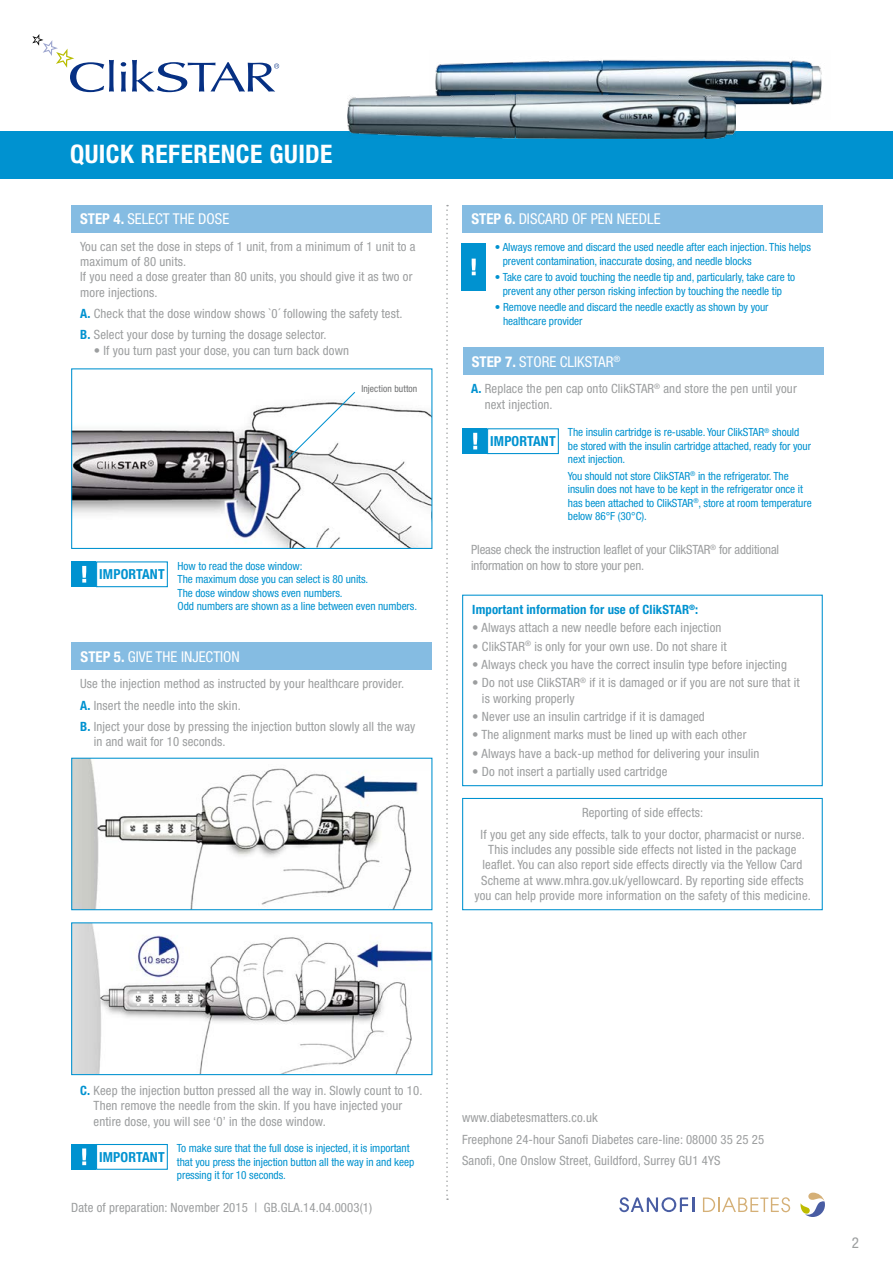
<style>
.page{position:relative;width:893px;height:1263px;background:#fff}
.page>*{position:absolute;margin:0;border:0;box-sizing:border-box;transform-origin:0 0}
.t1{font:700 condensed 25.5px "Helvetica Neue LT Std";letter-spacing:.02em;color:#fff}
.t2{font:condensed 15px "Helvetica Neue LT Std";color:#9c9e9f}
.t3{font:condensed 14.85px "Helvetica Neue LT Std";color:#fff}
.t4{font:700 condensed 13.8px "Helvetica Neue LT Std";letter-spacing:.01em;color:#0092d0}
.t5{font:condensed 12.75px/15.3px "Helvetica Neue LT Std";letter-spacing:.01em;color:#9c9e9f}
.t6{font:condensed 12.75px/15.3px "Helvetica Neue LT Std";letter-spacing:-.01em;color:#9c9e9f}
.t7{font:700 condensed 12.75px "Helvetica Neue LT Std";letter-spacing:.01em;color:#0092d0}
.t8{font:condensed 11.25px/13.5px "Helvetica Neue LT Std";letter-spacing:-.005em;color:#0092d0}
.t9{font:condensed 9.6px "Helvetica Neue LT Std";letter-spacing:.01em;color:#707172}
.s1{font-weight:700}
.s2{font-weight:700;color:#0092d0}
</style>
<div class="page">
<div style="left:71px;top:205px;width:361px;height:27px;background:#85bce2"></div>
<div style="left:72px;top:643px;width:360px;height:27px;background:#85bce2"></div>
<div style="left:462px;top:205px;width:361px;height:27px;background:#85bce2"></div>
<div style="left:463px;top:348px;width:360px;height:27px;background:#85bce2"></div>
<img style="left:73px;top:404px;width:357px;height:143px">
<div style="left:71px;top:368px;width:361px;height:181px;border:1px solid #0092d0"></div>
<img style="left:73px;top:760px;width:345px;height:148px">
<div style="left:71px;top:758px;width:361px;height:152px;border:1px solid #0092d0"></div>
<img style="left:73px;top:924px;width:357px;height:149px">
<div style="left:71px;top:922px;width:361px;height:153px;border:1px solid #0092d0"></div>
<svg style="left:288px;top:392px;width:68px;height:67px"></svg>
<div style="left:462px;top:595px;width:361px;height:191px;border:1px solid #0092d0"></div>
<div style="left:462px;top:798px;width:361px;height:112px;border:1px solid #0092d0"></div>
<svg style="left:619px;top:1197px;width:75px;height:15px"></svg>
<svg style="left:800px;top:1192px;width:25px;height:25px"></svg>
<svg style="left:703px;top:1197px;width:87px;height:15px"></svg>
<div style="left:0;top:131px;width:893px;height:47px;background:#0092d0"></div>
<svg style="left:32px;top:34px;width:82px;height:58px"></svg>
<svg style="left:121px;top:62px;width:5px;height:30px"></svg>
<svg style="left:132px;top:60px;width:147px;height:32px"></svg>
<img style="left:435px;top:60px;width:387px;height:59px">
<img style="left:347px;top:94px;width:388px;height:44px">
<div style="left:96px;top:561px;width:72px;height:26px;border:1px solid #0092d0"></div>
<div style="left:487px;top:428px;width:72px;height:26px;border:1px solid #0092d0"></div>
<div style="left:71px;top:561px;width:25px;height:26px;background:#0092d0"></div>
<div style="left:462px;top:428px;width:25px;height:26px;background:#0092d0"></div>
<svg style="left:82px;top:566px;width:4px;height:17px"></svg>
<svg style="left:473px;top:433px;width:4px;height:16px"></svg>
<svg style="left:446px;top:205px;width:2px;height:995px"></svg>
<div style="left:96px;top:1144px;width:72px;height:26px;border:1px solid #0092d0"></div>
<div style="left:71px;top:1144px;width:25px;height:26px;background:#0092d0"></div>
<svg style="left:82px;top:1148px;width:4px;height:17px"></svg>
<div style="left:461px;top:243px;width:25px;height:48px;background:#0092d0"></div>
<svg style="left:472px;top:259px;width:4px;height:16px"></svg>
<h1 class="t1" style="left:70px;top:139px;width:264px">QUICK REFERENCE GUIDE</h1>
<p class="t3" style="left:80px;top:210px;width:151px"><span class="s1">STEP 4.</span> SELECT THE DOSE</p>
<p class="t5" style="left:80px;top:238px;width:337px">You can set the dose in steps of 1 unit, from a minimum of 1 unit to a maximum of 80 units.<br>If you need a dose greater than 80 units, you should give it as two or more injections.</p>
<p class="t5" style="left:80px;top:303px;width:324px;line-height:21.3px"><span class="s2">A.</span> Check that the dose window shows `0´ following the safety test.<br><span class="s2">B.</span> Select your dose by turning the dosage selector.</p>
<p class="t5" style="left:94px;top:342px;width:257px"><span class="s1">•</span> If you turn past your dose, you can turn back down</p>
<p class="t9" style="left:361px;top:383px;width:58px">Injection button</p>
<p class="t4" style="left:99px;top:566px;width:67px">IMPORTANT</p>
<p class="t8" style="left:178px;top:559px;width:241px">How to read the dose window:<br>The maximum dose you can select is 80 units.<br>The dose window shows even numbers.<br>Odd numbers are shown as a line between even numbers.</p>
<p class="t3" style="left:81px;top:648px;width:161px"><span class="s1">STEP 5.</span> GIVE THE INJECTION</p>
<p class="t5" style="left:80px;top:673px;width:337px;line-height:21.3px">Use the injection method as instructed by your healthcare provider.<br><span class="s2">A.</span> Insert the needle into the skin.<br><span class="s2">B.</span> Inject your dose by pressing the injection button slowly all the way</p>
<p class="t5" style="left:94px;top:734px;width:133px">in and wait for 10 seconds.</p>
<p class="t3" style="left:472px;top:210px;width:191px"><span class="s1">STEP 6.</span> DISCARD OF PEN NEEDLE</p>
<p class="t8" style="left:503px;top:241px;width:310px;text-indent:-8px">• Always remove and discard the used needle after each injection. This helps prevent contamination, inaccurate dosing, and needle blocks</p>
<p class="t8" style="left:495px;top:271px;width:302px;text-align:center">• Take care to avoid touching the needle tip and, particularly, take care to prevent any other person risking infection by touching the needle tip</p>
<p class="t8" style="left:503px;top:301px;width:267px;text-indent:-8px">• Remove needle and discard the needle exactly as shown by your healthcare provider</p>
<p class="t3" style="left:472px;top:353px;width:150px"><span class="s1">STEP 7.</span> STORE CLIKSTAR<sup>®</sup></p>
<p class="t5" style="left:485px;top:381px;width:313px;text-indent:-14px"><span class="s2">A.</span> Replace the pen cap onto ClikSTAR<sup>®</sup> and store the pen until your next injection.</p>
<p class="t4" style="left:490px;top:433px;width:67px">IMPORTANT</p>
<p class="t8" style="left:568px;top:425px;width:245px">The insulin cartridge is re-usable. Your ClikSTAR<sup>®</sup> should be stored with the insulin cartridge attached, ready for your next injection.</p>
<p class="t8" style="left:568px;top:469px;width:245px">You should not store ClikSTAR<sup>®</sup> in the refrigerator. The insulin does not have to be kept in the refrigerator once it has been attached to ClikSTAR<sup>®</sup>, store at room temperature below 86°F (30°C).</p>
<p class="t6" style="left:471px;top:542px;width:310px">Please check the instruction leaflet of your ClikSTAR<sup>®</sup> for additional information on how to store your pen.</p>
<p class="t7" style="left:472px;top:602px;width:228px">Important information for use of ClikSTAR<sup>®</sup>:</p>
<p class="t5" style="left:472px;top:620px;width:251px">• Always attach a new needle before each injection</p>
<p class="t5" style="left:472px;top:638px;width:256px">• ClikSTAR<sup>®</sup> is only for your own use. Do not share it</p>
<p class="t5" style="left:472px;top:657px;width:316px">• Always check you have the correct insulin type before injecting</p>
<p class="t5" style="left:482px;top:675px;width:319px;text-indent:-10px">• Do not use ClikSTAR<sup>®</sup> if it is damaged or if you are not sure that it is working properly</p>
<p class="t5" style="left:472px;top:709px;width:234px">• Never use an insulin cartridge if it is damaged</p>
<p class="t5" style="left:472px;top:727px;width:276px">• The alignment marks must be lined up with each other</p>
<p class="t5" style="left:472px;top:745px;width:289px">• Always have a back-up method for delivering your insulin</p>
<p class="t5" style="left:472px;top:764px;width:197px">• Do not insert a partially used cartridge</p>
<p class="t5" style="left:481px;top:802px;width:326px;line-height:21.3px;text-align:center">Reporting of side effects:<br>If you get any side effects, talk to your doctor, pharmacist or nurse.</p>
<p class="t5" style="left:474px;top:842px;width:338px;text-align:center">This includes any possible side effects not listed in the package leaflet. You can also report side effects directly via the Yellow Card Scheme at www.mhra.gov.uk/yellowcard. By reporting side effects you can help provide more information on the safety of this medicine.</p>
<p class="t5" style="left:94px;top:1082px;width:330px;text-indent:-13px"><span class="s2">C.</span> Keep the injection button pressed all the way in. Slowly count to 10.<br>Then remove the needle from the skin. If you have injected your entire dose, you will see ‘0’ in the dose window.</p>
<p class="t4" style="left:99px;top:1148px;width:67px">IMPORTANT</p>
<p class="t8" style="left:177px;top:1141px;width:239px">To make sure that the full dose is injected, it is important that you press the injection button all the way in and keep pressing it for 10 seconds.</p>
<p class="t5" style="left:71px;top:1200px;width:303px">Date of preparation: November 2015 | GB.GLA.14.04.0003(1)</p>
<p class="t5" style="left:462px;top:1107px;width:304px;line-height:21.3px">www.diabetesmatters.co.uk<br>Freephone 24-hour Sanofi Diabetes care-line: 08000 35 25 25<br>Sanofi, One Onslow Street, Guildford, Surrey GU1 4YS</p>
<p class="t2" style="left:852px;top:1234px;width:9px">2</p>
</div>
